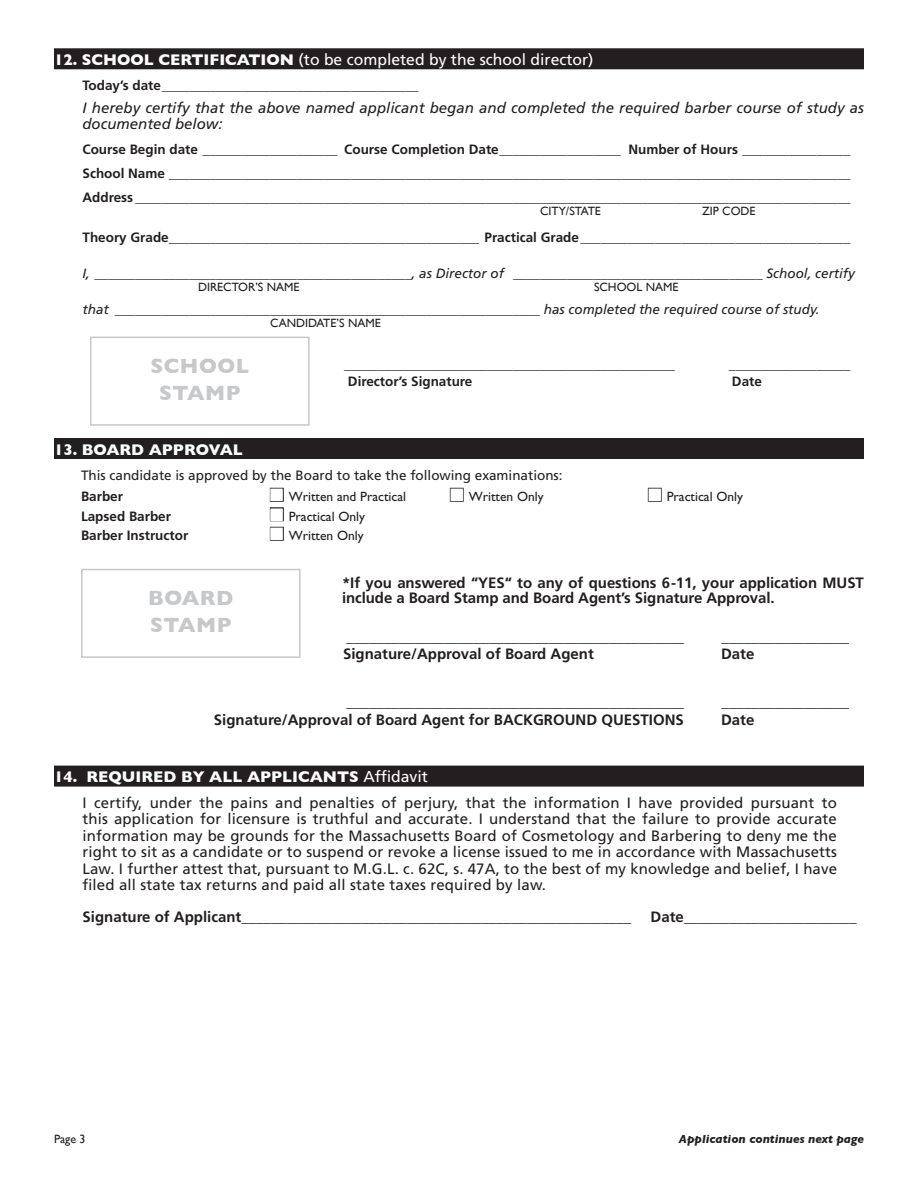
<style>
.page{position:relative;width:918px;height:1188px;background:#fff}
.page>*{position:absolute;margin:0;border:0;box-sizing:border-box;transform-origin:0 0}
.CM17{font:700 21px "Gill Sans";letter-spacing:.025em;color:#c7c8ca}
.CM15{font:15.75px "Frutiger LT Std";color:#fff}
.CM15-2{font:700 15.75px "Gill Sans";color:#fff}
.CM17-2{font:15px/16.5px "Frutiger LT Std";letter-spacing:.01em;color:#231f20;text-align:justify}
.CM17-3{font:700 15px/15px "Frutiger LT Std";letter-spacing:-.005em;color:#231f20}
.CM17-4{font:italic 15px/16.5px "Frutiger LT Std";color:#231f20}
.CM17-5{font:700 13.5px "Frutiger LT Std";color:#231f20}
.CM17-6{font:italic 13.5px "Frutiger LT Std";color:#231f20}
.Fees{font:13.5px "Gill Sans Std";color:#231f20}
.CM17-7{font:13.5px "Frutiger LT Std";color:#231f20}
.Fees-2{font:700 13.5px "Frutiger LT Std";color:#231f20}
.Default{font:12px "Gill Sans";color:#231f20}
.t1{font:italic 700 12px "Gill Sans";color:#231f20}
.s1{font-family:"Gill Sans";font-weight:700}
.s2{color:#fff}
.s3{font-family:"Frutiger LT Std";font-weight:400}
</style>
<div class="page">
<div style="left:54px;top:48px;width:810px;height:21px;background:#231f20"></div>
<div style="left:54px;top:438px;width:810px;height:21px;background:#231f20"></div>
<div style="left:54px;top:766px;width:810px;height:21px;background:#231f20"></div>
<div style="left:270px;top:488px;width:14px;height:14px;border:2px solid #231f20"></div>
<div style="left:450px;top:488px;width:14px;height:14px;border:2px solid #231f20"></div>
<div style="left:648px;top:488px;width:14px;height:14px;border:2px solid #231f20"></div>
<div style="left:270px;top:507px;width:14px;height:14px;border:2px solid #231f20"></div>
<div style="left:270px;top:527px;width:14px;height:14px;border:2px solid #231f20"></div>
<div style="left:81px;top:569px;width:220px;height:89px;border:2px solid #c7c8ca"></div>
<div style="left:90px;top:337px;width:220px;height:89px;border:2px solid #c7c8ca"></div>
<p class="CM15" style="left:54px;top:50px;width:541px"><span class="s1">12. SCHOOL CERTIFICATION</span> (to be completed by the school director)</p>
<p class="CM17-5" style="left:82px;top:78px;width:338px">Today’s date______________________________________</p>
<p class="CM17-4" style="left:82px;top:99px;width:783px">I hereby certify that the above named applicant began and completed the required barber course of study as documented below:</p>
<p class="CM17-5" style="left:82px;top:141px;width:769px">Course Begin date ____________________ Course Completion Date__________________ Number of Hours ________________</p>
<p class="CM17-5" style="left:82px;top:165px;width:770px">School Name _____________________________________________________________________________________________________</p>
<p class="CM17-5" style="left:82px;top:189px;width:770px">Address __________________________________________________________________________________________________________</p>
<p class="Default" style="left:540px;top:204px;width:62px">CITY/STATE</p>
<p class="Default" style="left:702px;top:204px;width:55px">ZIP CODE</p>
<p class="CM17-5" style="left:82px;top:229px;width:769px">Theory Grade______________________________________________ Practical Grade________________________________________</p>
<p class="CM17-6" style="left:82px;top:265px;width:774px">I, _______________________________________________, as Director of _____________________________________ School, certify</p>
<p class="Default" style="left:198px;top:280px;width:103px">DIRECTOR’S NAME</p>
<p class="Default" style="left:594px;top:280px;width:86px">SCHOOL NAME</p>
<p class="CM17-6" style="left:82px;top:301px;width:739px">that _______________________________________________________________ has completed the required course of study.</p>
<p class="Default" style="left:270px;top:316px;width:112px">CANDIDATE’S NAME</p>
<p class="CM17" style="left:150px;top:349px;width:100px">SCHOOL</p>
<p class="CM17" style="left:159px;top:376px;width:83px">STAMP</p>
<p class="CM17-5" style="left:344px;top:356px;width:332px">_________________________________________________</p>
<p class="CM17-5" style="left:729px;top:356px;width:123px">__________________</p>
<p class="CM17-5" style="left:348px;top:373px;width:126px">Director’s Signature</p>
<p class="CM17-5" style="left:732px;top:373px;width:32px">Date</p>
<p class="CM15-2" style="left:54px;top:437px;width:190px">13. BOARD APPROVAL</p>
<p class="CM17-7" style="left:81px;top:467px;width:483px">This candidate is approved by the Board to take the following examinations:</p>
<p class="Fees-2" style="left:81px;top:488px;width:44px">Barber</p>
<p class="Fees" style="left:270px;top:489px;width:138px"><span class="s2">■</span> Written and Practical</p>
<p class="Fees" style="left:450px;top:489px;width:95px"><span class="s2">■</span> Written Only</p>
<p class="Fees" style="left:648px;top:489px;width:97px"><span class="s2">■</span> Practical Only</p>
<p class="Fees-2" style="left:81px;top:508px;width:92px">Lapsed Barber</p>
<p class="Fees" style="left:270px;top:508px;width:97px"><span class="s2">■</span> Practical Only</p>
<p class="Fees-2" style="left:81px;top:527px;width:109px">Barber Instructor</p>
<p class="Fees" style="left:270px;top:528px;width:95px"><span class="s2">■</span> Written Only</p>
<p class="CM17-3" style="left:342px;top:575px;width:523px">*If you answered “YES“ to any of questions 6-11, your application MUST include a Board Stamp and Board Agent’s Signature Approval.</p>
<p class="CM17-3" style="left:346px;top:629px;width:339px">_____________________________________________</p>
<p class="CM17-3" style="left:722px;top:629px;width:129px">_________________</p>
<p class="CM17-3" style="left:343px;top:646px;width:252px">Signature/Approval of Board Agent</p>
<p class="CM17-3" style="left:721px;top:646px;width:35px">Date</p>
<p class="CM17" style="left:148px;top:581px;width:87px">BOARD</p>
<p class="CM17" style="left:150px;top:608px;width:83px">STAMP</p>
<p class="CM17-3" style="left:346px;top:694px;width:339px">_____________________________________________</p>
<p class="CM17-3" style="left:722px;top:694px;width:129px">_________________</p>
<p class="CM17-3" style="left:214px;top:712px;width:472px">Signature/Approval of Board Agent for BACKGROUND QUESTIONS</p>
<p class="CM17-3" style="left:721px;top:712px;width:35px">Date</p>
<p class="CM15-2" style="left:54px;top:764px;width:376px">14. REQUIRED BY ALL APPLICANTS <span class="s3">Affidavit</span></p>
<p class="CM17-2" style="left:82px;top:794px;width:756px">I certify, under the pains and penalties of perjury, that the information I have provided pursuant to this application for licensure is truthful and accurate. I understand that the failure to provide accurate information may be grounds for the Massachusetts Board of Cosmetology and Barbering to deny me the right to sit as a candidate or to suspend or revoke a license issued to me in accordance with Massachusetts Law. I further attest that, pursuant to M.G.L. c. 62C, s. 47A, to the best of my knowledge and belief, I have filed all state tax returns and paid all state taxes required by law.</p>
<p class="CM17-3" style="left:82px;top:909px;width:550px">Signature of Applicant____________________________________________________</p>
<p class="CM17-3" style="left:651px;top:909px;width:207px">Date_______________________</p>
<p class="Default" style="left:54px;top:1132px;width:33px">Page 3</p>
<p class="t1" style="left:679px;top:1132px;width:187px">Application continues next page</p>
</div>
